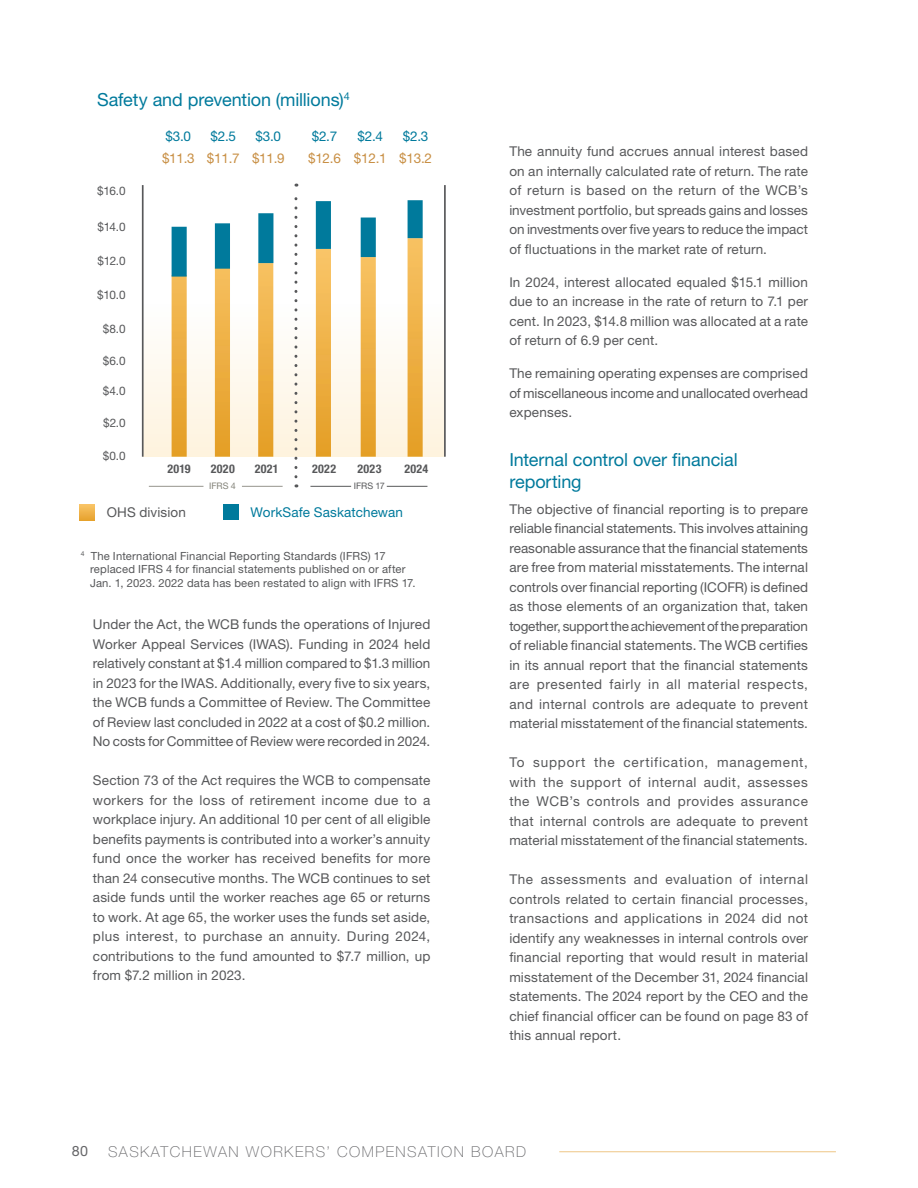
<style>
.page{position:relative;width:918px;height:1188px;background:#fff}
.page>*{position:absolute;margin:0;border:0;box-sizing:border-box;transform-origin:0 0}
._1__Sub{font:18px/21.6px "Helvetica Neue LT Std";letter-spacing:-.005em;color:#007a9c}
.t1{font:100 15px "Helvetica Neue LT Std";letter-spacing:.1em;color:#666669}
.t2{font:14.25px "Helvetica Neue LT Std";color:#666669}
._2__Body_Just{font:13.5px/19.5px "Helvetica Neue LT Std";letter-spacing:.01em;color:#57585a;text-align:justify}
.t3{font:13.5px "Helvetica Neue LT Std";letter-spacing:.01em;color:#007a9c}
.t4{font:13.5px "Helvetica Neue LT Std";letter-spacing:-.02em;color:#c88f44}
.t5{font:700 condensed 12px "Helvetica Neue LT Std";letter-spacing:.025em;color:#57585a}
.t6{font:11.7px "Helvetica Neue LT Std";letter-spacing:-.05em;color:#57585a}
.Small_Print{font:11.25px/13.5px "Helvetica Neue LT Std";letter-spacing:.015em;color:#57585a}
.t7{font:9px "Helvetica Neue LT Std";letter-spacing:-.005em;color:#57585a}
.t8{font:9px "Helvetica Neue LT Std";color:#828278}
</style>
<div class="page">
<hr style="left:559px;top:1151px;width:277px;height:1px;background:#eec686">
<div style="left:224px;top:504px;width:15px;height:15px;background:#007a9c"></div>
<svg style="left:80px;top:505px;width:15px;height:15px"></svg>
<div style="left:142px;top:294px;width:302px;height:163px;background:linear-gradient(to bottom,#feffff,#fef2dd)"></div>
<svg style="left:258px;top:263px;width:15px;height:194px;background:#edb045"></svg>
<svg style="left:215px;top:269px;width:15px;height:188px;background:#ecae41"></svg>
<svg style="left:172px;top:277px;width:15px;height:180px;background:#ecad42"></svg>
<svg style="left:316px;top:249px;width:15px;height:208px;background:#eeb147"></svg>
<svg style="left:361px;top:257px;width:15px;height:200px;background:#edb046"></svg>
<hr style="left:142px;top:185px;width:2px;height:272px;background:#57585a">
<hr style="left:444px;top:185px;width:2px;height:272px;background:#57585a">
<svg style="left:294px;top:184px;width:3px;height:293px"></svg>
<div style="left:172px;top:227px;width:15px;height:50px;background:#007a9c"></div>
<div style="left:215px;top:223px;width:15px;height:46px;background:#007a9c"></div>
<div style="left:258px;top:213px;width:15px;height:50px;background:#007a9c"></div>
<div style="left:316px;top:201px;width:15px;height:48px;background:#007a9c"></div>
<div style="left:361px;top:218px;width:15px;height:39px;background:#007a9c"></div>
<hr style="left:149px;top:486px;width:54px;height:1px;background:#96948d">
<hr style="left:242px;top:486px;width:41px;height:1px;background:#96948d">
<hr style="left:310px;top:486px;width:41px;height:1px;background:#57585a">
<hr style="left:387px;top:486px;width:40px;height:1px;background:#57585a">
<svg style="left:408px;top:238px;width:15px;height:219px;background:#edb147"></svg>
<div style="left:408px;top:200px;width:15px;height:38px;background:#007a9c"></div>
<p class="_1__Sub" style="left:97px;top:89px;width:254px">Safety and prevention (millions)<sup>4</sup></p>
<p class="t6" style="left:97px;top:184px;width:30px">$16.0</p>
<p class="t6" style="left:98px;top:220px;width:30px">$14.0</p>
<p class="t6" style="left:97px;top:254px;width:30px">$12.0</p>
<p class="t6" style="left:97px;top:288px;width:30px">$10.0</p>
<p class="t6" style="left:103px;top:322px;width:24px">$8.0</p>
<p class="t6" style="left:103px;top:353px;width:24px">$6.0</p>
<p class="t6" style="left:103px;top:384px;width:24px">$4.0</p>
<p class="t6" style="left:103px;top:416px;width:24px">$2.0</p>
<p class="t6" style="left:103px;top:449px;width:24px">$0.0</p>
<p class="t3" style="left:166px;top:128px;width:27px">$3.0</p>
<p class="t4" style="left:162px;top:150px;width:34px">$11.3</p>
<p class="t3" style="left:211px;top:128px;width:27px">$2.5</p>
<p class="t4" style="left:207px;top:150px;width:34px">$11.7</p>
<p class="t3" style="left:256px;top:128px;width:27px">$3.0</p>
<p class="t4" style="left:252px;top:150px;width:34px">$11.9</p>
<p class="t3" style="left:312px;top:128px;width:27px">$2.7</p>
<p class="t4" style="left:308px;top:150px;width:34px">$12.6</p>
<p class="t3" style="left:358px;top:128px;width:27px">$2.4</p>
<p class="t4" style="left:354px;top:150px;width:34px">$12.1</p>
<p class="t3" style="left:403px;top:128px;width:27px">$2.3</p>
<p class="t4" style="left:399px;top:150px;width:34px">$13.2</p>
<p class="t5" style="left:167px;top:461px;width:25px">2019</p>
<p class="t5" style="left:211px;top:461px;width:25px">2020</p>
<p class="t5" style="left:255px;top:461px;width:25px">2021</p>
<p class="t5" style="left:312px;top:461px;width:26px">2022</p>
<p class="t5" style="left:357px;top:461px;width:25px">2023</p>
<p class="t5" style="left:404px;top:461px;width:25px">2024</p>
<p class="t8" style="left:209px;top:480px;width:28px">IFRS 4</p>
<p class="t7" style="left:354px;top:480px;width:32px">IFRS 17</p>
<p class="_2__Body_Just" style="left:107px;top:502px;width:81px">OHS division</p>
<p class="t3" style="left:251px;top:504px;width:154px">WorkSafe Saskatchewan</p>
<p class="Small_Print" style="left:90px;top:549px;width:327px;text-indent:-9px"><sup>4</sup> The International Financial Reporting Standards (IFRS) 17 replaced IFRS 4 for financial statements published on or after<br>Jan. 1, 2023. 2022 data has been restated to align with IFRS 17.</p>
<p class="_2__Body_Just" style="left:93px;top:615px;width:339px">Under the Act, the WCB funds the operations of Injured Worker Appeal Services (IWAS). Funding in 2024 held relatively constant at $1.4 million compared to $1.3 million in 2023 for the IWAS. Additionally, every five to six years, the WCB funds a Committee of Review. The Committee of Review last concluded in 2022 at a cost of $0.2 million.<br>No costs for Committee of Review were recorded in 2024.</p>
<p class="_2__Body_Just" style="left:93px;top:771px;width:339px">Section 73 of the Act requires the WCB to compensate workers for the loss of retirement income due to a workplace injury. An additional 10 per cent of all eligible benefits payments is contributed into a worker’s annuity fund once the worker has received benefits for more than 24 consecutive months. The WCB continues to set aside funds until the worker reaches age 65 or returns to work. At age 65, the worker uses the funds set aside, plus interest, to purchase an annuity. During 2024, contributions to the fund amounted to $7.7 million, up from $7.2 million in 2023.</p>
<p class="_2__Body_Just" style="left:509px;top:142px;width:300px">The annuity fund accrues annual interest based on an internally calculated rate of return. The rate of return is based on the return of the WCB’s investment portfolio, but spreads gains and losses on investments over five years to reduce the impact of fluctuations in the market rate of return.</p>
<p class="_2__Body_Just" style="left:509px;top:272px;width:300px">In 2024, interest allocated equaled $15.1 million due to an increase in the rate of return to 7.1 per cent. In 2023, $14.8 million was allocated at a rate of return of 6.9 per cent.</p>
<p class="_2__Body_Just" style="left:509px;top:364px;width:300px">The remaining operating expenses are comprised of miscellaneous income and unallocated overhead expenses.</p>
<p class="_1__Sub" style="left:509px;top:449px;width:230px">Internal control over financial reporting</p>
<p class="_2__Body_Just" style="left:509px;top:499px;width:300px">The objective of financial reporting is to prepare reliable financial statements. This involves attaining reasonable assurance that the financial statements are free from material misstatements. The internal controls over financial reporting (ICOFR) is defined as those elements of an organization that, taken together, support the achievement of the preparation of reliable financial statements. The WCB certifies in its annual report that the financial statements are presented fairly in all material respects, and internal controls are adequate to prevent material misstatement of the financial statements.</p>
<p class="_2__Body_Just" style="left:509px;top:753px;width:300px">To support the certification, management, with the support of internal audit, assesses the WCB’s controls and provides assurance that internal controls are adequate to prevent material misstatement of the financial statements.</p>
<p class="_2__Body_Just" style="left:509px;top:870px;width:300px">The assessments and evaluation of internal controls related to certain financial processes, transactions and applications in 2024 did not identify any weaknesses in internal controls over financial reporting that would result in material misstatement of the December 31, 2024 financial statements. The 2024 report by the CEO and the chief financial officer can be found on page 83 of this annual report.</p>
<p class="t2" style="left:72px;top:1143px;width:18px">80</p>
<p class="t1" style="left:108px;top:1143px;width:420px">SASKATCHEWAN WORKERS’ COMPENSATION BOARD</p>
</div>
